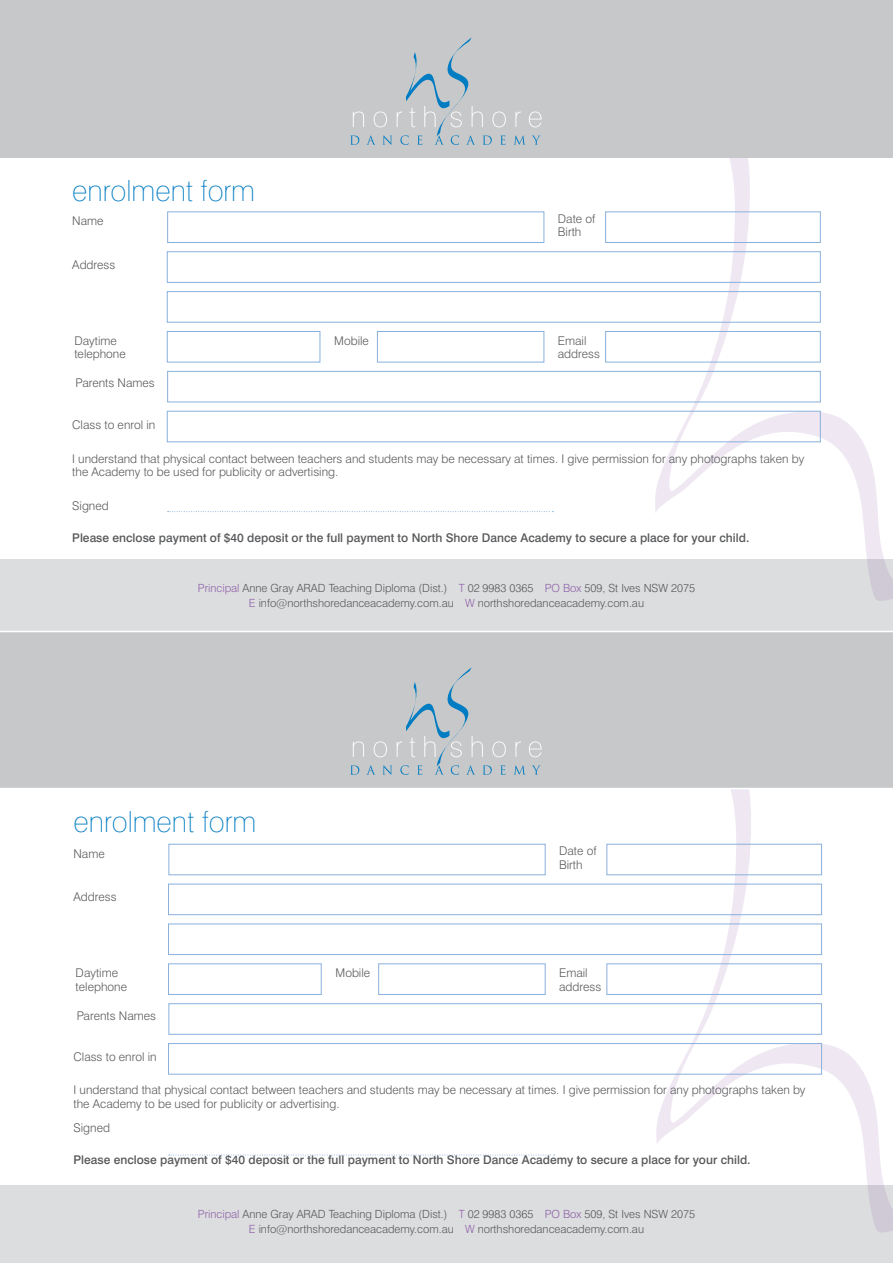
<style>
.page{position:relative;width:893px;height:1263px;background:#fff}
.page>*{position:absolute;margin:0;border:0;box-sizing:border-box;transform-origin:0 0}
.t1{font:100 29.25px "Swiss 721 BT";color:#007cc2}
.t2{font:300 12px/13.5px "Swiss 721 BT";color:#57585a}
.t3{font:500 12px "Swiss 721 BT";color:#57585a}
.t4{font:300 11.25px/15px "Swiss 721 BT";color:#57585a;text-align:center}
.s1{color:#8f61a9}
</style>
<div class="page">
<div style="left:0;top:1185px;width:893px;height:78px;background:#dcdddf"></div>
<div style="left:0;top:559px;width:893px;height:88px;background:#dcdddf"></div>
<svg style="left:519px;top:157px;width:374px;height:444px"></svg>
<svg style="left:520px;top:789px;width:373px;height:443px"></svg>
<div style="left:0;top:0;width:893px;height:157px;background:#c7c8ca"></div>
<div style="left:0;top:631px;width:893px;height:157px;background:#c7c8ca"></div>
<div style="left:167px;top:211px;width:377px;height:32px;border:1px solid #89b0dc"></div>
<div style="left:605px;top:211px;width:216px;height:32px;border:1px solid #89b0dc"></div>
<div style="left:168px;top:844px;width:378px;height:31px;border:1px solid #89b0dc"></div>
<div style="left:606px;top:844px;width:216px;height:31px;border:1px solid #89b0dc"></div>
<div style="left:167px;top:251px;width:654px;height:32px;border:1px solid #89b0dc"></div>
<div style="left:168px;top:884px;width:654px;height:31px;border:1px solid #89b0dc"></div>
<div style="left:167px;top:291px;width:654px;height:32px;border:1px solid #89b0dc"></div>
<div style="left:168px;top:923px;width:654px;height:32px;border:1px solid #89b0dc"></div>
<div style="left:167px;top:371px;width:654px;height:31px;border:1px solid #89b0dc"></div>
<div style="left:168px;top:1003px;width:654px;height:32px;border:1px solid #89b0dc"></div>
<div style="left:167px;top:411px;width:654px;height:31px;border:1px solid #89b0dc"></div>
<div style="left:168px;top:1043px;width:654px;height:31px;border:1px solid #89b0dc"></div>
<div style="left:605px;top:331px;width:216px;height:31px;border:1px solid #89b0dc"></div>
<div style="left:167px;top:331px;width:153px;height:31px;border:1px solid #89b0dc"></div>
<div style="left:377px;top:331px;width:167px;height:31px;border:1px solid #89b0dc"></div>
<div style="left:606px;top:963px;width:216px;height:32px;border:1px solid #89b0dc"></div>
<div style="left:168px;top:963px;width:154px;height:32px;border:1px solid #89b0dc"></div>
<div style="left:378px;top:963px;width:168px;height:32px;border:1px solid #89b0dc"></div>
<svg style="left:168px;top:511px;width:385px;height:1px"></svg>
<svg style="left:169px;top:1155px;width:386px;height:1px"></svg>
<svg style="left:514px;top:765px;width:12px;height:10px"></svg>
<svg style="left:532px;top:765px;width:9px;height:10px"></svg>
<svg style="left:515px;top:741px;width:6px;height:16px"></svg>
<svg style="left:529px;top:741px;width:13px;height:16px"></svg>
<svg style="left:350px;top:667px;width:156px;height:108px;background:#bfc5ca"></svg>
<svg style="left:514px;top:135px;width:12px;height:10px"></svg>
<svg style="left:532px;top:136px;width:8px;height:9px"></svg>
<svg style="left:515px;top:112px;width:6px;height:15px"></svg>
<svg style="left:529px;top:112px;width:13px;height:15px"></svg>
<svg style="left:350px;top:37px;width:156px;height:108px"></svg>
<h1 class="t1" style="left:72px;top:173px;width:184px">enrolment form</h1>
<p class="t2" style="left:72px;top:214px;width:33px">Name</p>
<p class="t2" style="left:72px;top:258px;width:45px">Address</p>
<p class="t2" style="left:74px;top:334px;width:53px">Daytime telephone</p>
<p class="t2" style="left:75px;top:376px;width:81px">Parents Names</p>
<p class="t2" style="left:72px;top:418px;width:85px">Class to enrol in</p>
<p class="t2" style="left:334px;top:334px;width:36px">Mobile</p>
<p class="t2" style="left:558px;top:212px;width:39px">Date of<br>Birth</p>
<p class="t2" style="left:558px;top:334px;width:44px">Email address</p>
<p class="t2" style="left:72px;top:452px;width:733px">I understand that physical contact between teachers and students may be necessary at times. I give permission for any photographs taken by the Academy to be used for publicity or advertising.</p>
<p class="t2" style="left:72px;top:499px;width:38px">Signed</p>
<p class="t3" style="left:72px;top:530px;width:679px">Please enclose payment of $40 deposit or the full payment to North Shore Dance Academy to secure a place for your child.</p>
<p class="t4" style="left:198px;top:580px;width:499px"><span class="s1">Principal</span> Anne Gray ARAD Teaching Diploma (Dist.) <span class="s1">T</span> 02 9983 0365 <span class="s1">PO Box</span> 509, St Ives NSW 2075<br><span class="s1">E</span> info@northshoredanceacademy.com.au <span class="s1">W</span> northshoredanceacademy.com.au</p>
<h1 class="t1" style="left:74px;top:804px;width:184px">enrolment form</h1>
<p class="t2" style="left:74px;top:846px;width:33px">Name</p>
<p class="t2" style="left:74px;top:890px;width:45px">Address</p>
<p class="t2" style="left:76px;top:966px;width:53px">Daytime telephone</p>
<p class="t2" style="left:77px;top:1008px;width:81px">Parents Names</p>
<p class="t2" style="left:74px;top:1050px;width:85px">Class to enrol in</p>
<p class="t2" style="left:336px;top:966px;width:36px">Mobile</p>
<p class="t2" style="left:559px;top:844px;width:39px">Date of<br>Birth</p>
<p class="t2" style="left:559px;top:966px;width:44px">Email address</p>
<p class="t2" style="left:74px;top:1083px;width:733px">I understand that physical contact between teachers and students may be necessary at times. I give permission for any photographs taken by the Academy to be used for publicity or advertising.</p>
<p class="t2" style="left:74px;top:1121px;width:38px">Signed</p>
<p class="t3" style="left:74px;top:1152px;width:679px">Please enclose payment of $40 deposit or the full payment to North Shore Dance Academy to secure a place for your child.</p>
<p class="t4" style="left:198px;top:1207px;width:499px"><span class="s1">Principal</span> Anne Gray ARAD Teaching Diploma (Dist.) <span class="s1">T</span> 02 9983 0365 <span class="s1">PO Box</span> 509, St Ives NSW 2075<br><span class="s1">E</span> info@northshoredanceacademy.com.au <span class="s1">W</span> northshoredanceacademy.com.au</p>
</div>
